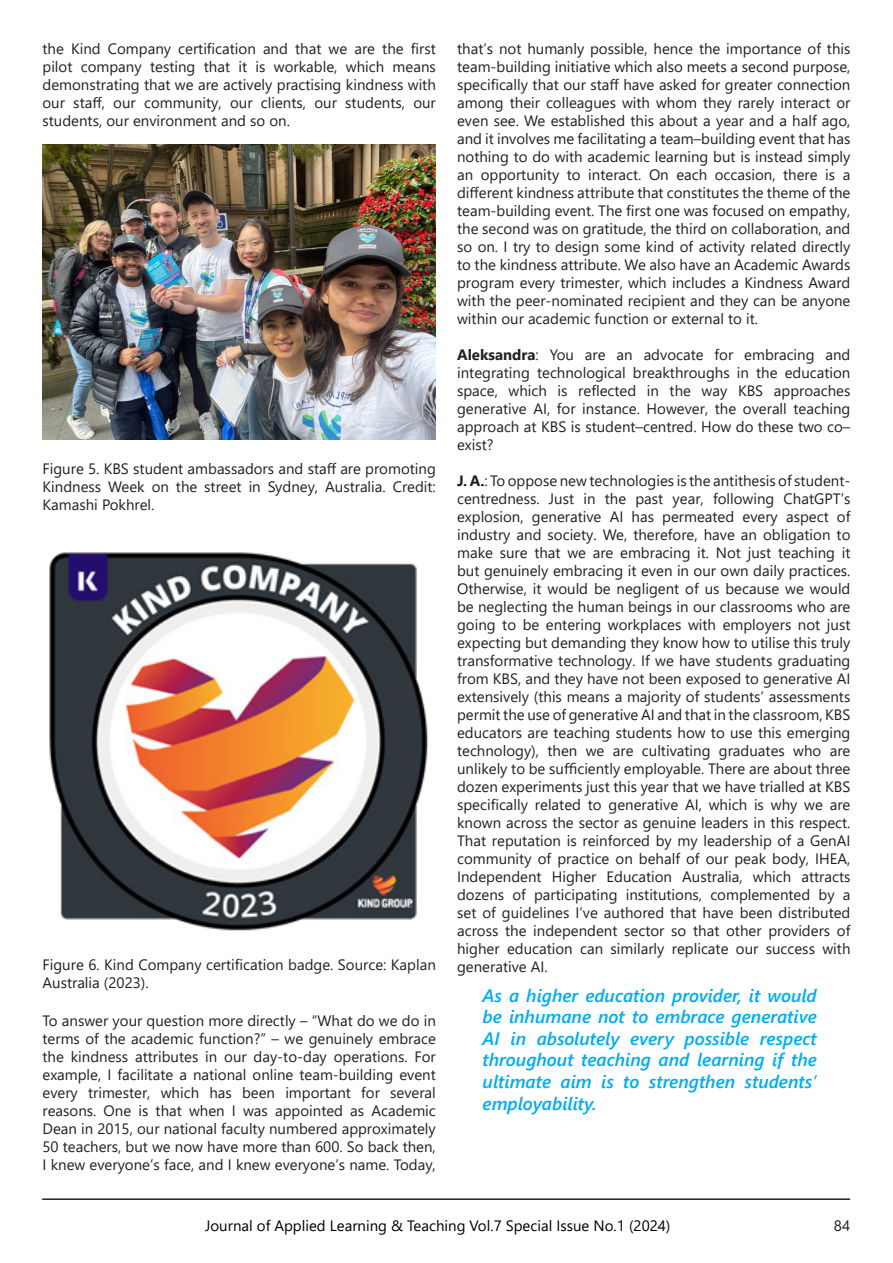
<style>
.page{position:relative;width:893px;height:1263px;background:#fff}
.page>*{position:absolute;margin:0;border:0;box-sizing:border-box;transform-origin:0 0}
.t1{font:italic 600 18px/21.6px "Segoe UI";color:#00aeef;text-align:justify}
.t2{font:15px/18px "Segoe UI";color:#231f20;text-align:justify}
.t3{font:15px "Segoe UI";color:#000}
.s1{font-weight:700}
</style>
<div class="page">
<hr style="left:42px;top:1198px;width:808px;height:2px;background:#231f20">
<img style="left:43px;top:145px;width:393px;height:295px">
<img style="left:49px;top:552px;width:379px;height:379px">
<p class="t2" style="left:43px;top:38px;width:395px">the Kind Company certification and that we are the first pilot company testing that it is workable, which means demonstrating that we are actively practising kindness with our staff, our community, our clients, our students, our students, our environment and so on.</p>
<p class="t2" style="left:43px;top:459px;width:395px">Figure 5. KBS student ambassadors and staff are promoting Kindness Week on the street in Sydney, Australia. Credit:<br>Kamashi Pokhrel.</p>
<p class="t2" style="left:43px;top:955px;width:395px">Figure 6. Kind Company certification badge. Source: Kaplan<br>Australia (2023).</p>
<p class="t2" style="left:43px;top:1010px;width:395px">To answer your question more directly – “What do we do in terms of the academic function?” – we genuinely embrace the kindness attributes in our day-to-day operations. For example, I facilitate a national online team-building event every trimester, which has been important for several reasons. One is that when I was appointed as Academic Dean in 2015, our national faculty numbered approximately 50 teachers, but we now have more than 600. So back then, I knew everyone’s face, and I knew everyone’s name. Today,</p>
<p class="t2" style="left:457px;top:38px;width:395px">that’s not humanly possible, hence the importance of this team-building initiative which also meets a second purpose, specifically that our staff have asked for greater connection among their colleagues with whom they rarely interact or even see. We established this about a year and a half ago, and it involves me facilitating a team–building event that has nothing to do with academic learning but is instead simply an opportunity to interact. On each occasion, there is a different kindness attribute that constitutes the theme of the team-building event. The first one was focused on empathy, the second was on gratitude, the third on collaboration, and so on. I try to design some kind of activity related directly to the kindness attribute. We also have an Academic Awards program every trimester, which includes a Kindness Award with the peer-nominated recipient and they can be anyone within our academic function or external to it.</p>
<p class="t2" style="left:457px;top:344px;width:395px"><span class="s1">Aleksandra</span>: You are an advocate for embracing and integrating technological breakthroughs in the education space, which is reflected in the way KBS approaches generative AI, for instance. However, the overall teaching approach at KBS is student–centred. How do these two co– exist?</p>
<p class="t2" style="left:457px;top:470px;width:395px"><span class="s1">J. A.</span>: To oppose new technologies is the antithesis of student&shy;centredness. Just in the past year, following ChatGPT’s explosion, generative AI has permeated every aspect of industry and society. We, therefore, have an obligation to make sure that we are embracing it. Not just teaching it but genuinely embracing it even in our own daily practices.<br>Otherwise, it would be negligent of us because we would be neglecting the human beings in our classrooms who are going to be entering workplaces with employers not just expecting but demanding they know how to utilise this truly transformative technology. If we have students graduating from KBS, and they have not been exposed to generative AI extensively (this means a majority of students’ assessments permit the use of generative AI and that in the classroom, KBS educators are teaching students how to use this emerging technology), then we are cultivating graduates who are unlikely to be sufficiently employable. There are about three dozen experiments just this year that we have trialled at KBS specifically related to generative AI, which is why we are known across the sector as genuine leaders in this respect.<br>That reputation is reinforced by my leadership of a GenAI community of practice on behalf of our peak body, IHEA, Independent Higher Education Australia, which attracts dozens of participating institutions, complemented by a set of guidelines I’ve authored that have been distributed across the independent sector so that other providers of higher education can similarly replicate our success with generative AI.</p>
<p class="t1" style="left:483px;top:981px;width:336px">As a higher education provider, it would be inhumane not to embrace generative AI in absolutely every possible respect throughout teaching and learning if the ultimate aim is to strengthen students’ employability.</p>
<p class="t3" style="left:205px;top:1211px;width:467px">Journal of Applied Learning &amp; Teaching Vol.7 Special Issue No.1 (2024)</p>
<p class="t2" style="left:834px;top:1215px;width:18px">84</p>
</div>
